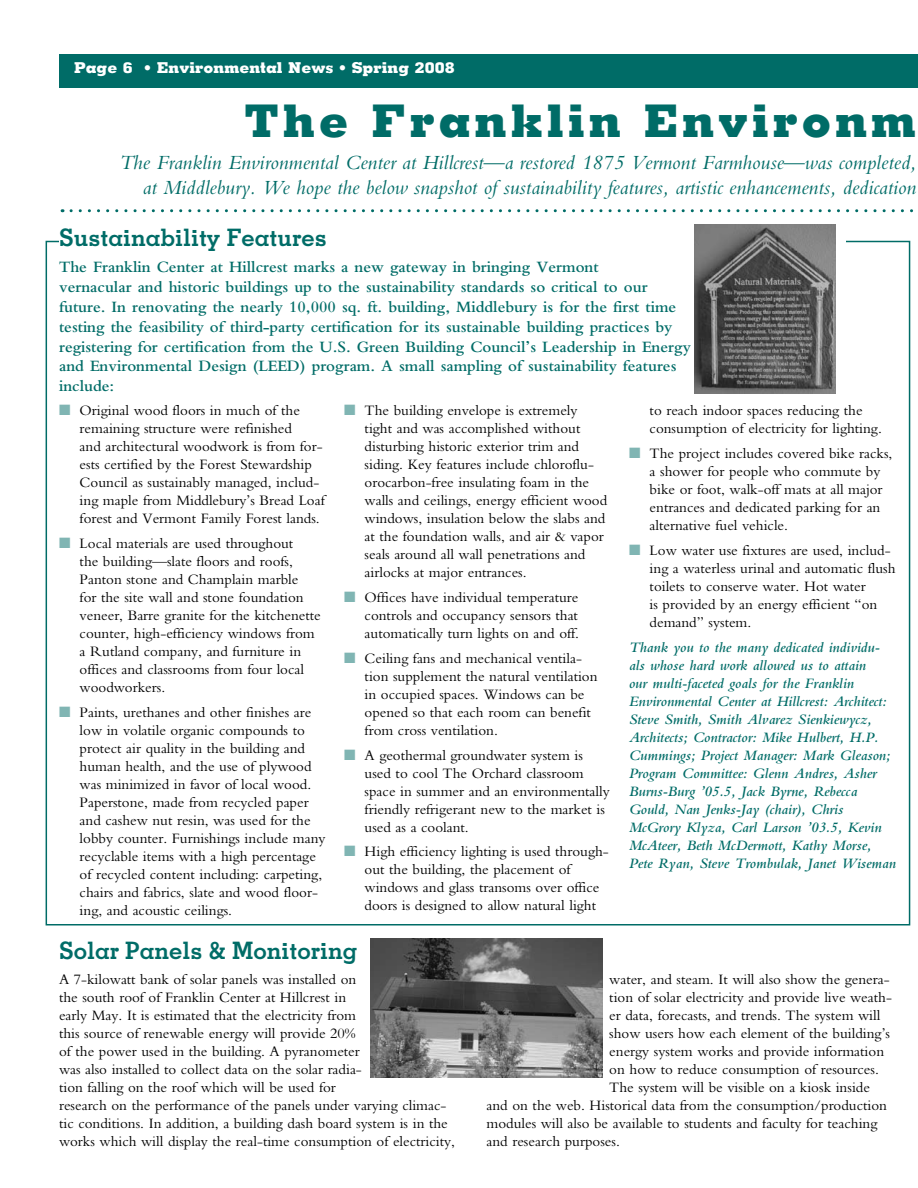
<style>
.page{position:relative;width:918px;height:1188px;background:#fff}
.page>*{position:absolute;margin:0;border:0;box-sizing:border-box;transform-origin:0 0}
.t1{font:800 45px "Memphis";letter-spacing:.08em;color:#006c67}
.t2{font:700 24px "Memphis";color:#006c67}
.t3{font:italic 21px/25.2px "Bembo";color:#006c67;text-align:right}
.t4{font:600 16.5px/19.8px "Bembo";color:#006c67}
.t5{font:15px/18px "Bembo";color:#000}
.t6{font:italic 600 15px/18px "Bembo";color:#006c67}
.t7{font:800 15px "Memphis";color:#fff}
.s1{color:#80b5b3}
</style>
<div class="page">
<svg style="left:71px;top:209px;width:842px;height:3px"></svg>
<div style="left:59px;top:54px;width:859px;height:33px;background:#006c67"></div>
<img style="left:695px;top:224px;width:140px;height:170px">
<img style="left:370px;top:938px;width:233px;height:140px">
<p class="t7" style="left:74px;top:58px;width:382px">Page 6 • Environmental News • Spring 2008</p>
<h1 class="t1" style="left:244px;top:92px;width:674px">The Franklin Environm</h1>
<h3 class="t3" style="left:119px;top:150px;width:798px">The Franklin Environmental Center at Hillcrest—a restored 1875 Vermont Farmhouse—was completed, at Middlebury. We hope the below snapshot of sustainability features, artistic enhancements, dedication</h3>
<h2 class="t2" style="left:59px;top:222px;width:269px">Sustainability Features</h2>
<p class="t4" style="left:59px;top:257px;width:633px">The Franklin Center at Hillcrest marks a new gateway in bringing Vermont<br>vernacular and historic buildings up to the sustainability standards so critical to our future. In renovating the nearly 10,000 sq. ft. building, Middlebury is for the first time testing the feasibility of third-party certification for its sustainable building practices by registering for certification from the U.S. Green Building Council’s Leadership in Energy and Environmental Design (LEED) program. A small sampling of sustainability features include:</p>
<p class="t5" style="left:80px;top:401px;width:247px;text-indent:-21px"><span class="s1">■</span> Original wood floors in much of the remaining structure were refinished<br>and architectural woodwork is from for&shy;ests certified by the Forest Stewardship Council as sustainably managed, includ&shy;ing maple from Middlebury’s Bread Loaf forest and Vermont Family Forest lands.</p>
<p class="t5" style="left:80px;top:534px;width:243px;text-indent:-21px"><span class="s1">■</span> Local materials are used throughout<br>the building—slate floors and roofs, Panton stone and Champlain marble<br>for the site wall and stone foundation veneer, Barre granite for the kitchenette counter, high-efficiency windows from a Rutland company, and furniture in offices and classrooms from four local woodworkers.</p>
<p class="t5" style="left:80px;top:703px;width:247px;text-indent:-21px"><span class="s1">■</span> Paints, urethanes and other finishes are low in volatile organic compounds to protect air quality in the building and human health, and the use of plywood was minimized in favor of local wood.<br>Paperstone, made from recycled paper and cashew nut resin, was used for the lobby counter. Furnishings include many recyclable items with a high percentage of recycled content including: carpeting, chairs and fabrics, slate and wood floor&shy;ing, and acoustic ceilings.</p>
<p class="t5" style="left:365px;top:401px;width:244px;text-indent:-21px"><span class="s1">■</span> The building envelope is extremely tight and was accomplished without disturbing historic exterior trim and siding. Key features include chloroflu&shy;orocarbon-free insulating foam in the walls and ceilings, energy efficient wood windows, insulation below the slabs and at the foundation walls, and air &amp; vapor seals around all wall penetrations and airlocks at major entrances.</p>
<p class="t5" style="left:365px;top:588px;width:216px;text-align:justify;text-indent:-21px"><span class="s1">■</span> Offices have individual temperature controls and occupancy sensors that automatically turn lights on and off.</p>
<p class="t5" style="left:365px;top:649px;width:234px;text-indent:-21px"><span class="s1">■</span> Ceiling fans and mechanical ventila&shy;tion supplement the natural ventilation in occupied spaces. Windows can be opened so that each room can benefit from cross ventilation.</p>
<p class="t5" style="left:365px;top:746px;width:247px;text-indent:-21px"><span class="s1">■</span> A geothermal groundwater system is used to cool The Orchard classroom space in summer and an environmentally friendly refrigerant new to the market is used as a coolant.</p>
<p class="t5" style="left:365px;top:842px;width:246px;text-indent:-21px"><span class="s1">■</span> High efficiency lighting is used through&shy;out the building, the placement of windows and glass transoms over office doors is designed to allow natural light</p>
<h2 class="t2" style="left:59px;top:935px;width:300px">Solar Panels &amp; Monitoring</h2>
<p class="t5" style="left:650px;top:401px;width:234px">to reach indoor spaces reducing the consumption of electricity for lighting.</p>
<p class="t5" style="left:650px;top:444px;width:244px;text-indent:-21px"><span class="s1">■</span> The project includes covered bike racks, a shower for people who commute by bike or foot, walk-off mats at all major entrances and dedicated parking for an alternative fuel vehicle.</p>
<p class="t5" style="left:650px;top:541px;width:248px;text-indent:-21px"><span class="s1">■</span> Low water use fixtures are used, includ&shy;ing a waterless urinal and automatic flush toilets to conserve water. Hot water<br>is provided by an energy efficient “on demand” system.</p>
<p class="t6" style="left:629px;top:638px;width:268px">Thank you to the many dedicated individu&shy;als whose hard work allowed us to attain<br>our multi-faceted goals for the Franklin Environmental Center at Hillcrest: Architect:<br>Steve Smith, Smith Alvarez Sienkiewycz, Architects; Contractor: Mike Hulbert, H.P.<br>Cummings; Project Manager: Mark Gleason; Program Committee: Glenn Andres, Asher Burns-Burg ’05.5, Jack Byrne, Rebecca Gould, Nan Jenks-Jay (chair), Chris McGrory Klyza, Carl Larson ’03.5, Kevin McAteer, Beth McDermott, Kathy Morse, Pete Ryan, Steve Trombulak, Janet Wiseman</p>
<p class="t5" style="left:59px;top:970px;width:398px">A 7-kilowatt bank of solar panels was installed on<br>the south roof of Franklin Center at Hillcrest in<br>early May. It is estimated that the electricity from<br>this source of renewable energy will provide 20%<br>of the power used in the building. A pyranometer<br>was also installed to collect data on the solar radia-<br>tion falling on the roof which will be used for<br>research on the performance of the panels under varying climac&shy;tic conditions. In addition, a building dash board system is in the works which will display the real-time consumption of electricity,</p>
<p class="t5" style="left:609px;top:970px;width:282px">water, and steam. It will also show the genera-</p>
<p class="t5" style="left:609px;top:988px;width:284px">tion of solar electricity and provide live weath-</p>
<p class="t5" style="left:609px;top:1006px;width:273px">er data, forecasts, and trends. The system will</p>
<p class="t5" style="left:609px;top:1024px;width:282px">show users how each element of the building’s</p>
<p class="t5" style="left:609px;top:1042px;width:276px">energy system works and provide information</p>
<p class="t5" style="left:609px;top:1060px;width:271px">on how to reduce consumption of resources.</p>
<p class="t5" style="left:609px;top:1078px;width:262px">The system will be visible on a kiosk inside</p>
<p class="t5" style="left:487px;top:1096px;width:402px">and on the web. Historical data from the consumption/production</p>
<p class="t5" style="left:487px;top:1114px;width:392px">modules will also be available to students and faculty for teaching</p>
<p class="t5" style="left:487px;top:1132px;width:135px">and research purposes.</p>
</div>
